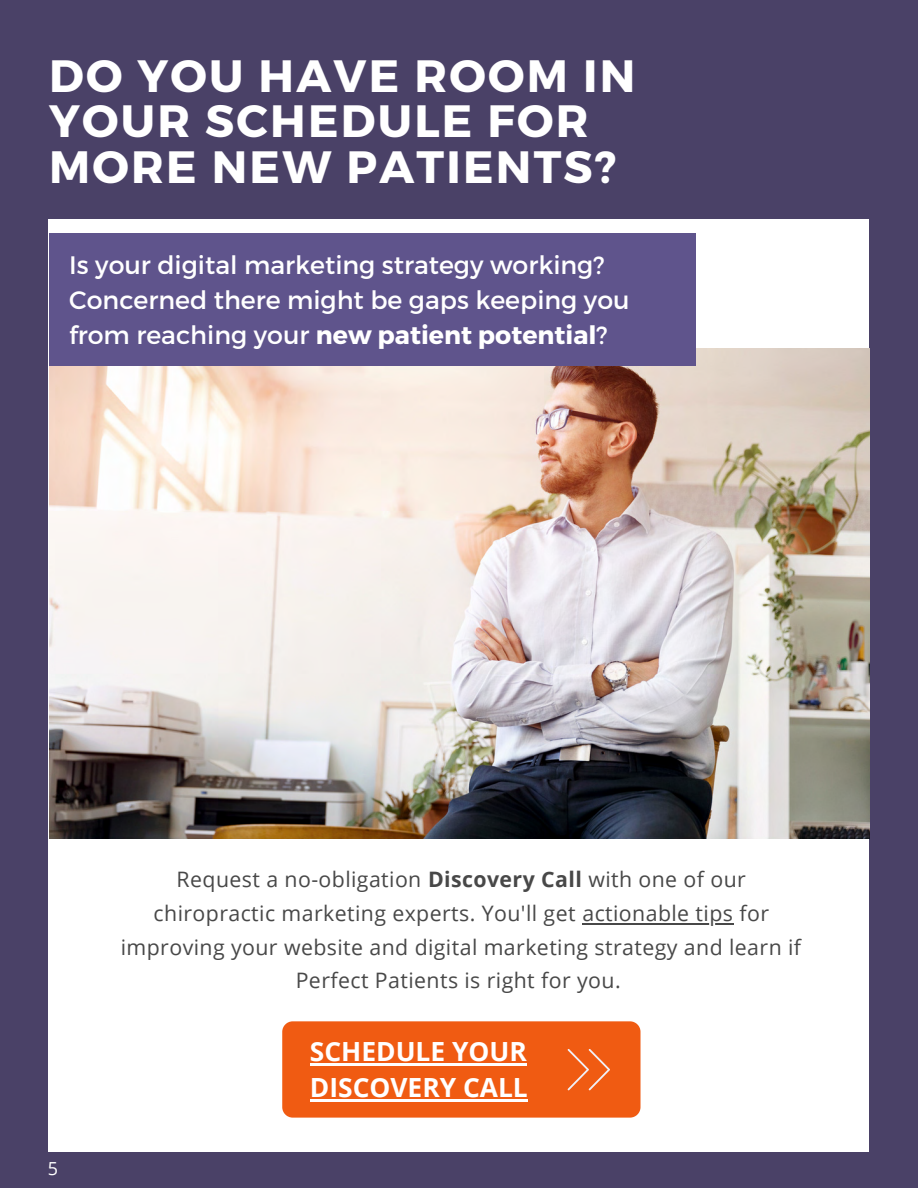
<style>
.page{position:relative;width:918px;height:1188px;background:#4a4167}
.page>*{position:absolute;margin:0;border:0;box-sizing:border-box;transform-origin:0 0}
.t1{font:700 45.3px/45.3px "Montserrat";letter-spacing:.05em;color:#fff}
.t2{font:700 26.4px/36px "Open Sans";color:#fff}
.t3{font:25.2px/34.8px "Montserrat";color:#fff}
.t4{font:21.3px/33.8px "Open Sans";letter-spacing:.02em;color:#484848;text-align:center}
.t5{font:18px "Open Sans";color:#fff}
.s1{font-weight:700}
</style>
<div class="page">
<div style="left:49px;top:220px;width:820px;height:932px;background:#fff"></div>
<img style="left:49px;top:349px;width:820px;height:489px">
<div style="left:49px;top:233px;width:647px;height:132px;background:#5f548c"></div>
<div style="left:282px;top:1021px;width:359px;height:97px;background:#f05b12;border-radius:10px"></div>
<svg style="left:568px;top:1049px;width:42px;height:41px"></svg>
<hr style="left:582px;top:923px;width:152px;height:1px;background:#484848">
<hr style="left:310px;top:1063px;width:217px;height:3px;background:#fff">
<hr style="left:310px;top:1099px;width:218px;height:3px;background:#fff">
<p class="t1" style="left:49px;top:51px;width:588px">DO YOU HAVE ROOM IN<br>YOUR SCHEDULE FOR<br>MORE NEW PATIENTS?</p>
<p class="t3" style="left:69px;top:246px;width:562px">Is your digital marketing strategy working?<br>Concerned there might be gaps keeping you from reaching your <span class="s1">new patient potential</span>?</p>
<p class="t4" style="left:121px;top:862px;width:682px">Request a no-obligation <span class="s1">Discovery Call</span> with one of our chiropractic marketing experts. You'll get actionable tips for improving your website and digital marketing strategy and learn if Perfect Patients is right for you.</p>
<p class="t5" style="left:48px;top:1155px;width:12px">5</p>
<p class="t2" style="left:310px;top:1033px;width:219px">SCHEDULE YOUR<br>DISCOVERY CALL</p>
</div>
